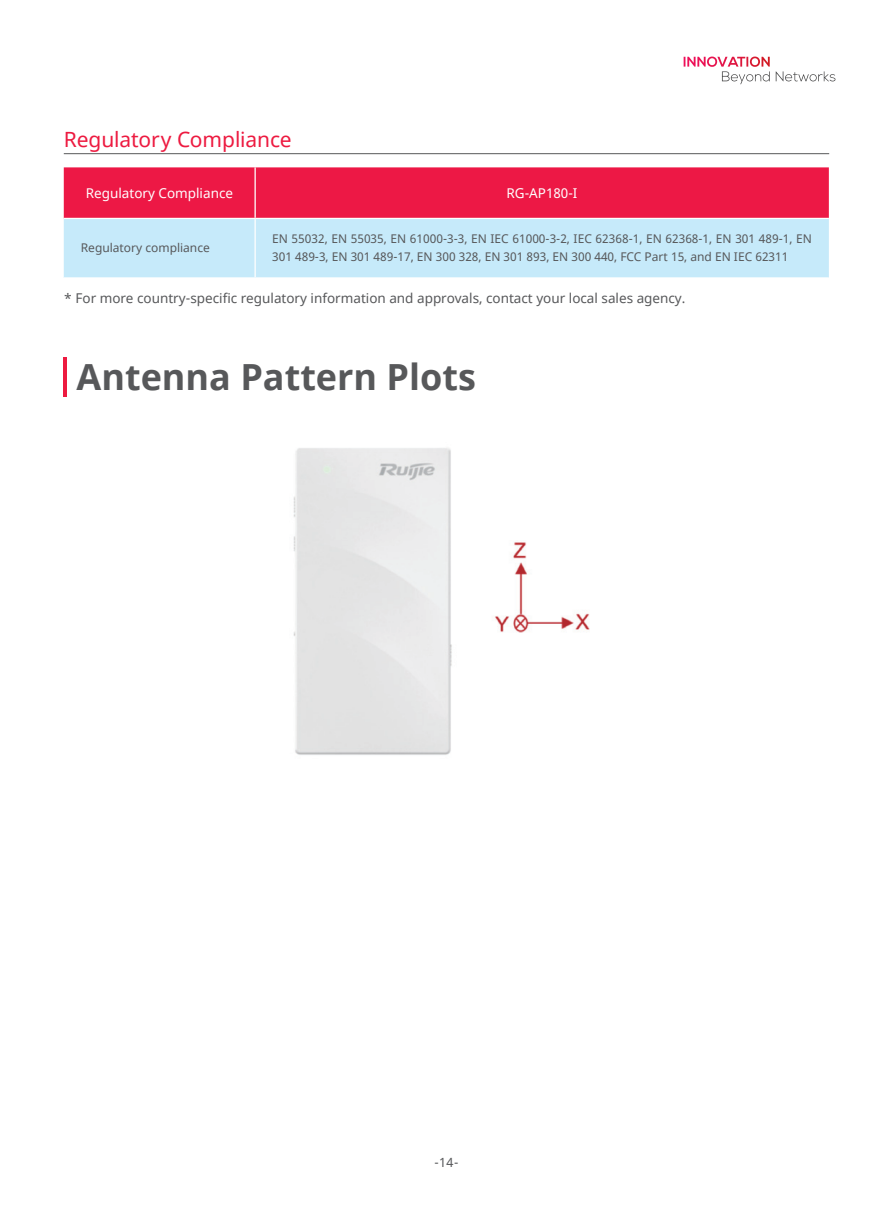
<style>
.page{position:relative;width:893px;height:1212px;background:#fff}
.page>*{position:absolute;margin:0;border:0;box-sizing:border-box;transform-origin:0 0}
.t1{font:700 36px "Noto Sans";color:#57585a}
.t2{font:21px "Noto Sans";letter-spacing:-.005em;color:#ed1a40}
.t3{font:13.5px "Noto Sans";color:#57585a}
.t4{font:13.5px "Noto Sans";color:#fff}
.t5{font:12.75px "Noto Sans";color:#57585a}
.t6{font:12px/18px "Noto Sans";color:#57585a}
</style>
<div class="page">
<svg style="left:684px;top:57px;width:86px;height:27px"></svg>
<svg style="left:776px;top:71px;width:59px;height:10px"></svg>
<hr style="left:64px;top:153px;width:765px;height:1px;background:#57585a">
<div style="left:64px;top:167px;width:765px;height:51px;background:#ed1845"></div>
<div style="left:64px;top:219px;width:765px;height:58px;background:#c6eafa"></div>
<hr style="left:254px;top:167px;width:2px;height:51px;background:#fff">
<hr style="left:254px;top:219px;width:2px;height:58px;background:#fff">
<hr style="left:64px;top:358px;width:3px;height:39px;background:#ed1a40">
<img style="left:293px;top:448px;width:297px;height:307px">
<h2 class="t2" style="left:64px;top:125px;width:229px">Regulatory Compliance</h2>
<p class="t4" style="left:86px;top:184px;width:149px">Regulatory Compliance</p>
<p class="t4" style="left:506px;top:184px;width:73px">RG-AP180-I</p>
<p class="t6" style="left:81px;top:240px;width:131px">Regulatory compliance</p>
<p class="t6" style="left:272px;top:231px;width:541px">EN 55032, EN 55035, EN 61000-3-3, EN IEC 61000-3-2, IEC 62368-1, EN 62368-1, EN 301 489-1, EN<br>301 489-3, EN 301 489-17, EN 300 328, EN 301 893, EN 300 440, FCC Part 15, and EN IEC 62311</p>
<p class="t3" style="left:64px;top:289px;width:623px">* For more country-specific regulatory information and approvals, contact your local sales agency.</p>
<h1 class="t1" style="left:77px;top:352px;width:401px">Antenna Pattern Plots</h1>
<p class="t5" style="left:435px;top:1153px;width:25px">-14-</p>
</div>
